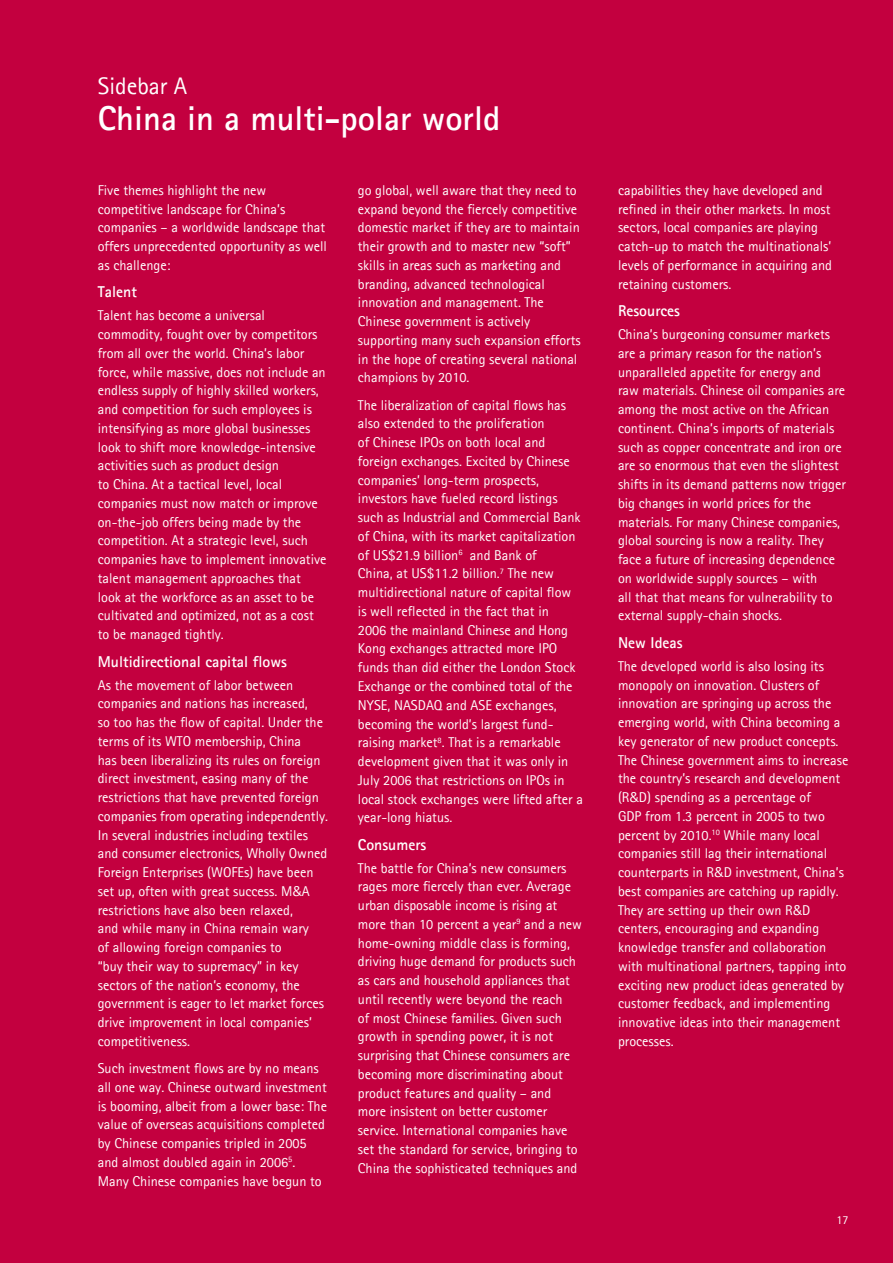
<style>
.page{position:relative;width:893px;height:1263px;background:#c3003f}
.page>*{position:absolute;margin:0;border:0;box-sizing:border-box;transform-origin:0 0}
.t1{font:700 34.5px "Agfa Rotis Sans Serif";color:#fff}
.t2{font:24px "Agfa Rotis Sans Serif";color:#fff}
.t3{font:700 15.75px "Agfa Rotis Sans Serif";color:#fff}
.t4{font:14.25px/18.8px "Agfa Rotis Sans Serif";color:#fff}
.t5{font:12px "Agfa Rotis Sans Serif";color:#fff}
</style>
<div class="page">
<h2 class="t2" style="left:98px;top:72px;width:91px">Sidebar A</h2>
<h1 class="t1" style="left:98px;top:97px;width:404px">China in a multi-polar world</h1>
<p class="t4" style="left:98px;top:180px;width:231px">Five themes highlight the new competitive landscape for China’s companies – a worldwide landscape that offers unprecedented opportunity as well as challenge:</p>
<p class="t3" style="left:98px;top:282px;width:41px">Talent</p>
<p class="t4" style="left:98px;top:306px;width:230px">Talent has become a universal commodity, fought over by competitors from all over the world. China’s labor force, while massive, does not include an endless supply of highly skilled workers, and competition for such employees is intensifying as more global businesses look to shift more knowledge-intensive activities such as product design<br>to China. At a tactical level, local companies must now match or improve on-the-job offers being made by the competition. At a strategic level, such companies have to implement innovative talent management approaches that look at the workforce as an asset to be cultivated and optimized, not as a cost to be managed tightly.</p>
<p class="t3" style="left:98px;top:651px;width:191px">Multidirectional capital flows</p>
<p class="t4" style="left:98px;top:675px;width:232px">As the movement of labor between companies and nations has increased,<br>so too has the flow of capital. Under the terms of its WTO membership, China<br>has been liberalizing its rules on foreign direct investment, easing many of the restrictions that have prevented foreign companies from operating independently.<br>In several industries including textiles and consumer electronics, Wholly Owned Foreign Enterprises (WOFEs) have been set up, often with great success. M&amp;A restrictions have also been relaxed,<br>and while many in China remain wary<br>of allowing foreign companies to<br>“buy their way to supremacy” in key sectors of the nation’s economy, the government is eager to let market forces drive improvement in local companies’ competitiveness.</p>
<p class="t4" style="left:98px;top:1059px;width:231px">Such investment flows are by no means all one way. Chinese outward investment is booming, albeit from a lower base: The value of overseas acquisitions completed by Chinese companies tripled in 2005 and almost doubled again in 2006<sup>5</sup>.<br>Many Chinese companies have begun to</p>
<p class="t4" style="left:358px;top:180px;width:224px">go global, well aware that they need to expand beyond the fiercely competitive domestic market if they are to maintain their growth and to master new “soft” skills in areas such as marketing and branding, advanced technological innovation and management. The Chinese government is actively supporting many such expansion efforts in the hope of creating several national champions by 2010.</p>
<p class="t4" style="left:358px;top:395px;width:227px">The liberalization of capital flows has also extended to the proliferation<br>of Chinese IPOs on both local and foreign exchanges. Excited by Chinese companies’ long-term prospects, investors have fueled record listings such as Industrial and Commercial Bank of China, with its market capitalization of US$21.9 billion<sup>6</sup> and Bank of<br>China, at US$11.2 billion.<sup>7</sup> The new multidirectional nature of capital flow is well reflected in the fact that in<br>2006 the mainland Chinese and Hong Kong exchanges attracted more IPO funds than did either the London Stock Exchange or the combined total of the NYSE, NASDAQ and ASE exchanges, becoming the world’s largest fund&shy;raising market<sup>8</sup>. That is a remarkable development given that it was only in July 2006 that restrictions on IPOs in local stock exchanges were lifted after a year-long hiatus.</p>
<p class="t3" style="left:358px;top:834px;width:70px">Consumers</p>
<p class="t4" style="left:358px;top:858px;width:226px">The battle for China’s new consumers rages more fiercely than ever. Average urban disposable income is rising at more than 10 percent a year<sup>9</sup> and a new home-owning middle class is forming, driving huge demand for products such as cars and household appliances that until recently were beyond the reach<br>of most Chinese families. Given such growth in spending power, it is not surprising that Chinese consumers are becoming more discriminating about product features and quality – and more insistent on better customer service. International companies have set the standard for service, bringing to China the sophisticated techniques and</p>
<p class="t4" style="left:618px;top:180px;width:215px">capabilities they have developed and refined in their other markets. In most sectors, local companies are playing catch-up to match the multinationals’ levels of performance in acquiring and retaining customers.</p>
<p class="t3" style="left:618px;top:301px;width:64px">Resources</p>
<p class="t4" style="left:618px;top:325px;width:229px">China’s burgeoning consumer markets are a primary reason for the nation’s unparalleled appetite for energy and<br>raw materials. Chinese oil companies are among the most active on the African continent. China’s imports of materials such as copper concentrate and iron ore are so enormous that even the slightest shifts in its demand patterns now trigger big changes in world prices for the materials. For many Chinese companies, global sourcing is now a reality. They face a future of increasing dependence on worldwide supply sources – with<br>all that that means for vulnerability to external supply-chain shocks.</p>
<p class="t3" style="left:618px;top:632px;width:66px">New Ideas</p>
<p class="t4" style="left:618px;top:656px;width:232px">The developed world is also losing its monopoly on innovation. Clusters of innovation are springing up across the emerging world, with China becoming a key generator of new product concepts.<br>The Chinese government aims to increase the country’s research and development (R&amp;D) spending as a percentage of<br>GDP from 1.3 percent in 2005 to two percent by 2010.<sup>10</sup> While many local companies still lag their international counterparts in R&amp;D investment, China’s best companies are catching up rapidly.<br>They are setting up their own R&amp;D centers, encouraging and expanding knowledge transfer and collaboration with multinational partners, tapping into exciting new product ideas generated by customer feedback, and implementing innovative ideas into their management processes.</p>
<p class="t5" style="left:836px;top:1213px;width:13px">17</p>
</div>
